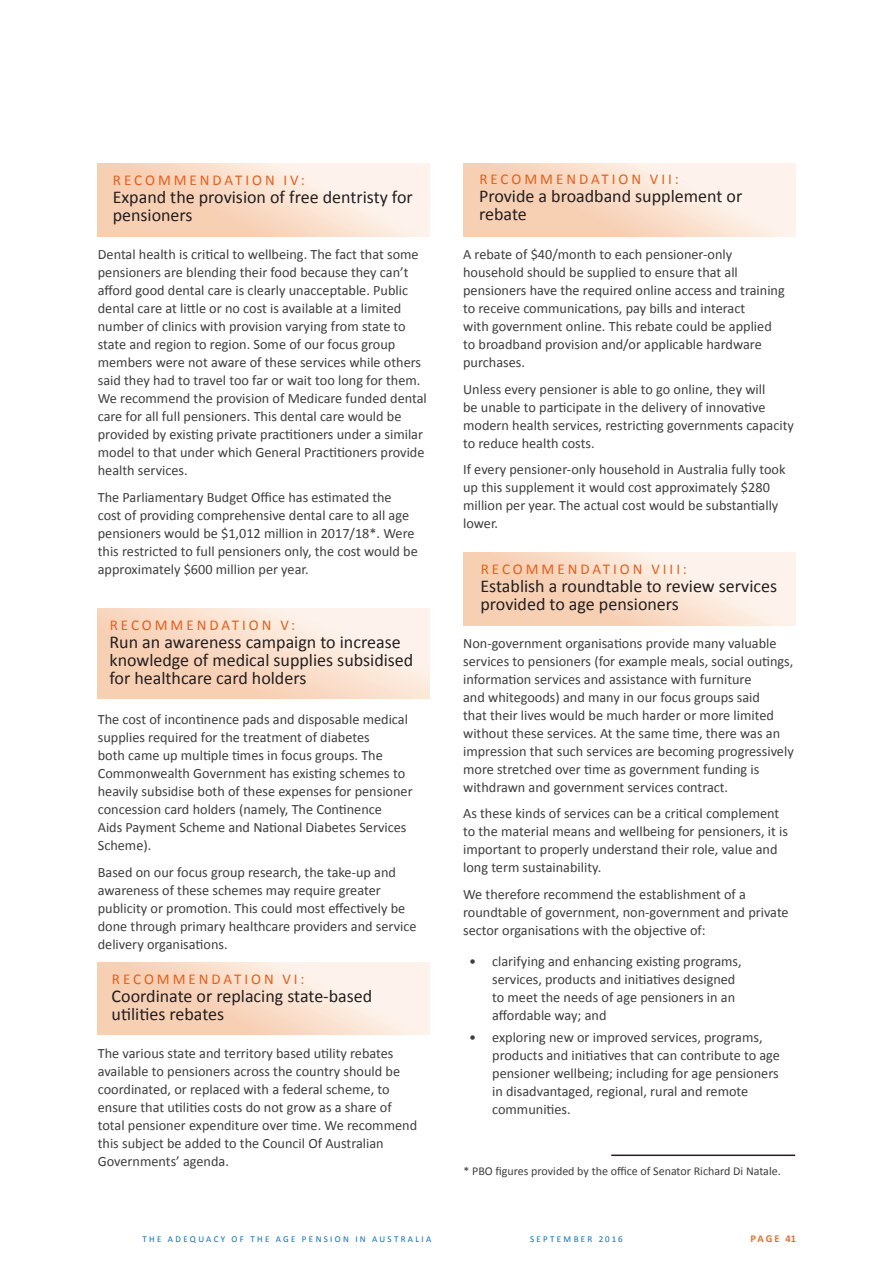
<style>
.page{position:relative;width:893px;height:1263px;background:#fff}
.page>*{position:absolute;margin:0;border:0;box-sizing:border-box;transform-origin:0 0}
.bodytext{font:18px/18px "Calibri";color:#231f20}
.recomendation_headin{font:15px "Calibri";letter-spacing:.2em;color:#e1601e}
.bodytext-2{font:14.25px/18px "Calibri";color:#3e3e3f}
.bodytext-3{font:12px "Calibri";color:#3e3e3f}
.t1{font:700 10.5px "Calibri";letter-spacing:.16em;color:#e46f2e}
.t2{font:9px "Calibri";letter-spacing:.26em;color:#0970b9}
</style>
<div class="page">
<svg style="left:98px;top:962px;width:331px;height:73px;background:#fadfcd"></svg>
<svg style="left:463px;top:553px;width:332px;height:72px;background:#fadfcd"></svg>
<svg style="left:98px;top:164px;width:331px;height:72px;background:#fadfcd"></svg>
<svg style="left:463px;top:164px;width:332px;height:72px;background:#fadfcd"></svg>
<svg style="left:98px;top:608px;width:331px;height:91px;background:#fadfcc"></svg>
<hr style="left:611px;top:1154px;width:184px;height:2px;background:#231f20">
<p class="recomendation_headin" style="left:113px;top:170px;width:194px">RECOMMENDATION IV:</p>
<p class="bodytext" style="left:113px;top:188px;width:302px">Expand the provision of free dentristy for pensioners</p>
<p class="bodytext-2" style="left:98px;top:245px;width:331px">Dental health is critical to wellbeing. The fact that some pensioners are blending their food because they can’t afford good dental care is clearly unacceptable. Public dental care at little or no cost is available at a limited number of clinics with provision varying from state to state and region to region. Some of our focus group members were not aware of these services while others said they had to travel too far or wait too long for them.<br>We recommend the provision of Medicare funded dental care for all full pensioners. This dental care would be provided by existing private practitioners under a similar model to that under which General Practitioners provide health services.</p>
<p class="bodytext-2" style="left:98px;top:488px;width:322px">The Parliamentary Budget Office has estimated the cost of providing comprehensive dental care to all age pensioners would be $1,012 million in 2017/18*. Were this restricted to full pensioners only, the cost would be approximately $600 million per year.</p>
<p class="recomendation_headin" style="left:110px;top:615px;width:187px">RECOMMENDATION V:</p>
<p class="bodytext" style="left:109px;top:633px;width:305px">Run an awareness campaign to increase knowledge of medical supplies subsidised for healthcare card holders</p>
<p class="bodytext-2" style="left:98px;top:710px;width:316px">The cost of incontinence pads and disposable medical supplies required for the treatment of diabetes<br>both came up multiple times in focus groups. The Commonwealth Government has existing schemes to heavily subsidise both of these expenses for pensioner concession card holders (namely, The Continence<br>Aids Payment Scheme and National Diabetes Services Scheme).</p>
<p class="bodytext-2" style="left:98px;top:863px;width:320px">Based on our focus group research, the take-up and awareness of these schemes may require greater publicity or promotion. This could most effectively be done through primary healthcare providers and service delivery organisations.</p>
<p class="recomendation_headin" style="left:112px;top:969px;width:194px">RECOMMENDATION VI:</p>
<p class="bodytext" style="left:112px;top:987px;width:262px">Coordinate or replacing state-based utilities rebates</p>
<p class="bodytext-2" style="left:98px;top:1044px;width:321px">The various state and territory based utility rebates available to pensioners across the country should be coordinated, or replaced with a federal scheme, to ensure that utilities costs do not grow as a share of total pensioner expenditure over time. We recommend this subject be added to the Council Of Australian Governments’ agenda.</p>
<p class="recomendation_headin" style="left:479px;top:170px;width:201px">RECOMMENDATION VII:</p>
<p class="bodytext" style="left:479px;top:187px;width:265px">Provide a broadband supplement or rebate</p>
<p class="bodytext-2" style="left:463px;top:246px;width:323px">A rebate of $40/month to each pensioner-only household should be supplied to ensure that all pensioners have the required online access and training to receive communications, pay bills and interact<br>with government online. This rebate could be applied to broadband provision and/or applicable hardware purchases.</p>
<p class="bodytext-2" style="left:463px;top:380px;width:332px">Unless every pensioner is able to go online, they will<br>be unable to participate in the delivery of innovative modern health services, restricting governments capacity to reduce health costs.</p>
<p class="bodytext-2" style="left:463px;top:461px;width:324px">If every pensioner-only household in Australia fully took up this supplement it would cost approximately $280 million per year. The actual cost would be substantially lower.</p>
<p class="recomendation_headin" style="left:481px;top:559px;width:208px">RECOMMENDATION VIII:</p>
<p class="bodytext" style="left:480px;top:577px;width:298px">Establish a roundtable to review services provided to age pensioners</p>
<p class="bodytext-2" style="left:463px;top:634px;width:332px">Non-government organisations provide many valuable services to pensioners (for example meals, social outings, information services and assistance with furniture<br>and whitegoods) and many in our focus groups said<br>that their lives would be much harder or more limited without these services. At the same time, there was an impression that such services are becoming progressively more stretched over time as government funding is withdrawn and government services contract.</p>
<p class="bodytext-2" style="left:463px;top:804px;width:326px">As these kinds of services can be a critical complement to the material means and wellbeing for pensioners, it is important to properly understand their role, value and long term sustainability.</p>
<p class="bodytext-2" style="left:463px;top:885px;width:327px">We therefore recommend the establishment of a roundtable of government, non-government and private sector organisations with the objective of:</p>
<p class="bodytext-2" style="left:469px;top:952px;width:9px">•</p>
<p class="bodytext-2" style="left:492px;top:952px;width:251px">clarifying and enhancing existing programs, services, products and initiatives designed to meet the needs of age pensioners in an affordable way; and</p>
<p class="bodytext-2" style="left:469px;top:1029px;width:9px">•</p>
<p class="bodytext-2" style="left:492px;top:1029px;width:289px">exploring new or improved services, programs, products and initiatives that can contribute to age pensioner wellbeing; including for age pensioners in disadvantaged, regional, rural and remote communities.</p>
<p class="bodytext-3" style="left:463px;top:1163px;width:319px">* PBO figures provided by the office of Senator Richard Di Natale.</p>
<p class="t2" style="left:143px;top:1233px;width:290px">THE ADEQUACY OF THE AGE PENSION IN AUSTRALIA</p>
<p class="t2" style="left:530px;top:1233px;width:94px">SEPTEMBER 2016</p>
<p class="t1" style="left:750px;top:1232px;width:47px">PAGE 41</p>
</div>
